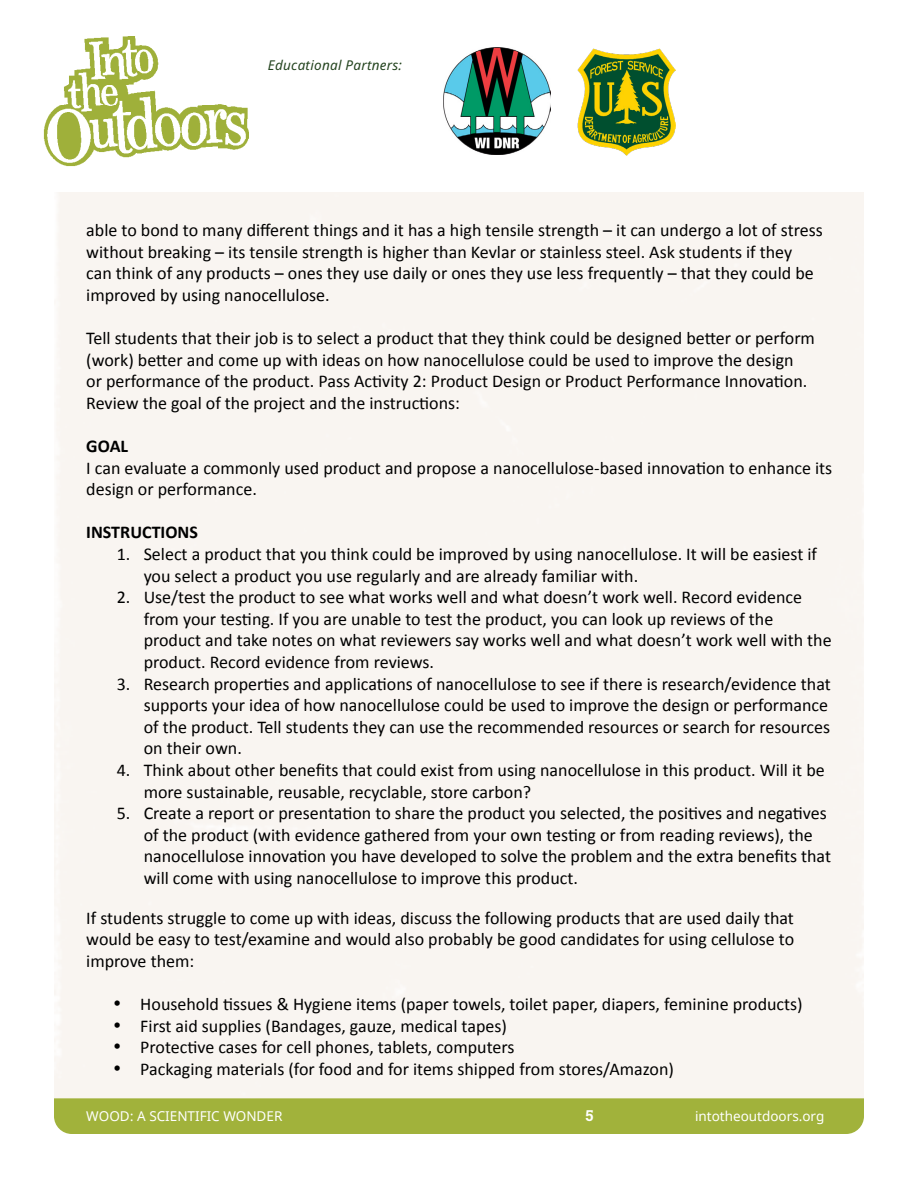
<style>
.page{position:relative;width:918px;height:1188px;background:#fff}
.page>*{position:absolute;margin:0;border:0;box-sizing:border-box;transform-origin:0 0}
.t1{font:18px/21.6px "Calibri";color:#000}
.t2{font:700 18px "Calibri";color:#000}
.t3{font:700 15px "Roboto Slab";color:#fff}
.t4{font:13.5px "Noto Sans";color:#fff}
.t5{font:italic 13.5px "Noto Sans";letter-spacing:.02em;color:#23431e}
</style>
<div class="page">
<img style="left:444px;top:48px;width:107px;height:107px">
<img style="left:577px;top:49px;width:99px;height:107px">
<div style="left:54px;top:1098px;width:810px;height:36px;background:#a1b23b"></div>
<img style="left:43px;top:37px;width:206px;height:130px">
<p class="t5" style="left:268px;top:55px;width:136px">Educational Partners:</p>
<p class="t1" style="left:86px;top:219px;width:738px">able to bond to many different things and it has a high tensile strength – it can undergo a lot of stress without breaking – its tensile strength is higher than Kevlar or stainless steel. Ask students if they<br>can think of any products – ones they use daily or ones they use less frequently – that they could be improved by using nanocellulose.</p>
<p class="t1" style="left:86px;top:327px;width:730px">Tell students that their job is to select a product that they think could be designed better or perform (work) better and come up with ideas on how nanocellulose could be used to improve the design<br>or performance of the product. Pass Activity 2: Product Design or Product Performance Innovation.<br>Review the goal of the project and the instructions:</p>
<p class="t2" style="left:86px;top:433px;width:43px">GOAL</p>
<p class="t1" style="left:86px;top:456px;width:748px">I can evaluate a commonly used product and propose a nanocellulose-based innovation to enhance its design or performance.</p>
<p class="t2" style="left:86px;top:520px;width:113px">INSTRUCTIONS</p>
<p class="t1" style="left:144px;top:543px;width:675px;text-indent:-27px">1. Select a product that you think could be improved by using nanocellulose. It will be easiest if you select a product you use regularly and are already familiar with.</p>
<p class="t1" style="left:144px;top:586px;width:690px;text-indent:-27px">2. Use/test the product to see what works well and what doesn’t work well. Record evidence from your testing. If you are unable to test the product, you can look up reviews of the product and take notes on what reviewers say works well and what doesn’t work well with the product. Record evidence from reviews.</p>
<p class="t1" style="left:144px;top:672px;width:689px;text-indent:-27px">3. Research properties and applications of nanocellulose to see if there is research/evidence that supports your idea of how nanocellulose could be used to improve the design or performance of the product. Tell students they can use the recommended resources or search for resources on their own.</p>
<p class="t1" style="left:144px;top:759px;width:683px;text-indent:-27px">4. Think about other benefits that could exist from using nanocellulose in this product. Will it be more sustainable, reusable, recyclable, store carbon?</p>
<p class="t1" style="left:144px;top:802px;width:689px;text-indent:-27px">5. Create a report or presentation to share the product you selected, the positives and negatives of the product (with evidence gathered from your own testing or from reading reviews), the nanocellulose innovation you have developed to solve the problem and the extra benefits that will come with using nanocellulose to improve this product.</p>
<p class="t1" style="left:86px;top:906px;width:710px;text-align:justify">If students struggle to come up with ideas, discuss the following products that are used daily that would be easy to test/examine and would also probably be good candidates for using cellulose to improve them:</p>
<p class="t1" style="left:113px;top:993px;width:691px">• Household tissues &amp; Hygiene items (paper towels, toilet paper, diapers, feminine products)</p>
<p class="t1" style="left:113px;top:1014px;width:395px">• First aid supplies (Bandages, gauze, medical tapes)</p>
<p class="t1" style="left:113px;top:1036px;width:403px">• Protective cases for cell phones, tablets, computers</p>
<p class="t1" style="left:113px;top:1058px;width:562px">• Packaging materials (for food and for items shipped from stores/Amazon)</p>
<p class="t4" style="left:86px;top:1107px;width:198px">WOOD: A SCIENTIFIC WONDER</p>
<p class="t3" style="left:586px;top:1105px;width:9px">5</p>
<p class="t4" style="left:695px;top:1107px;width:131px">intotheoutdoors.org</p>
</div>
